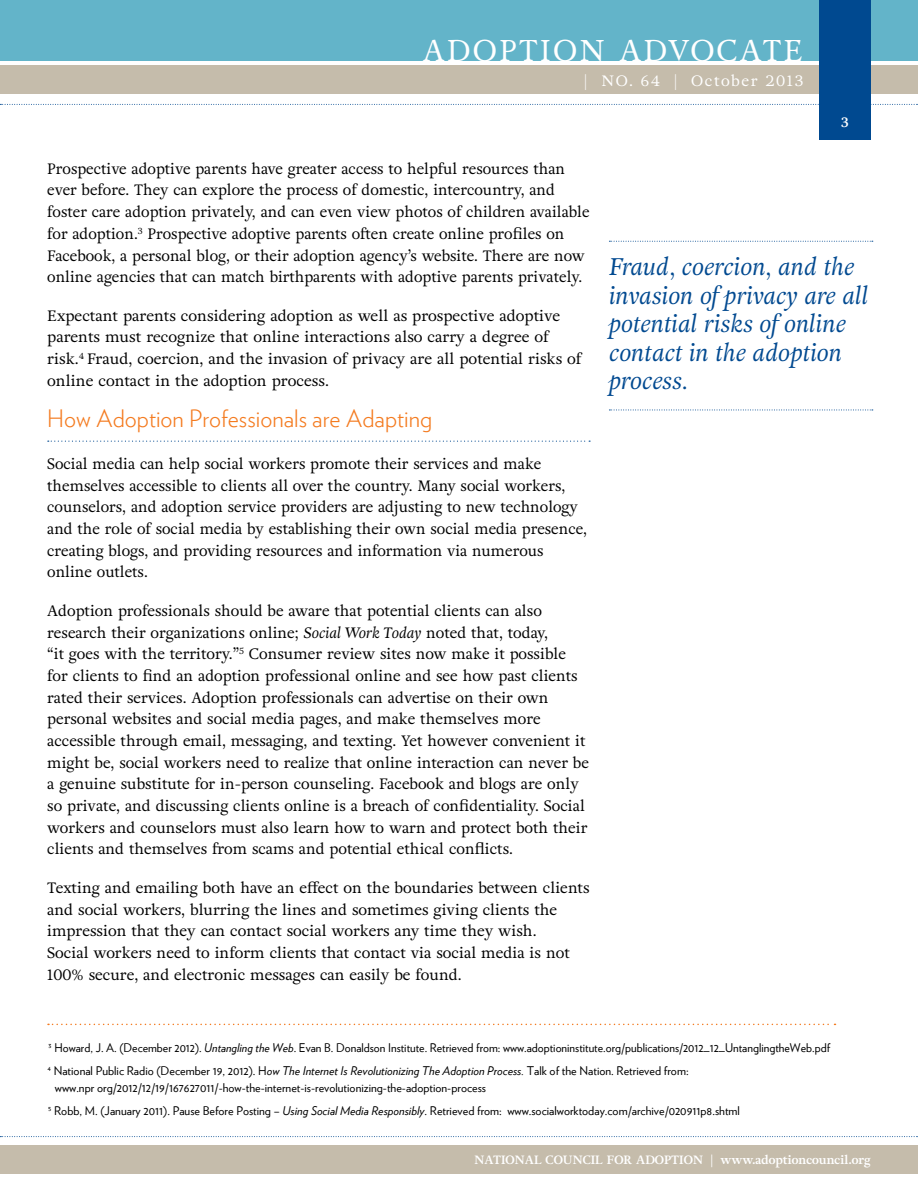
<style>
.page{position:relative;width:918px;height:1188px;background:#fff}
.page>*{position:absolute;margin:0;border:0;box-sizing:border-box;transform-origin:0 0}
.t1{font:30px "Adriane Text";letter-spacing:.07em;color:#fff}
.t2{font:italic 24px/28.5px "Adriane Text";color:#004990}
.t3{font:300 24px "Verlag";color:#f47b20}
.t4{font:15px/21.8px "Adriane Text";color:#000}
.t5{font:15px "Adriane Text";letter-spacing:.1em;color:#fff}
.t6{font:700 13.5px "Adriane Text";color:#fff}
.t7{font:12px/23.2px "Verlag";color:#000}
.t8{font:700 12px "Adriane Text";color:#fff}
.s1{font-style:italic}
</style>
<div class="page">
<div style="left:0;top:0;width:918px;height:61px;background:#63b4c9"></div>
<div style="left:0;top:66px;width:918px;height:28px;background:#c5bcab"></div>
<div style="left:0;top:1145px;width:918px;height:29px;background:#c5bcab"></div>
<svg style="left:0;top:104px;width:918px;height:1px"></svg>
<svg style="left:0;top:1136px;width:918px;height:1px"></svg>
<div style="left:819px;top:0;width:52px;height:140px;background:#004990"></div>
<svg style="left:48px;top:441px;width:542px;height:1px"></svg>
<svg style="left:609px;top:241px;width:264px;height:1px"></svg>
<svg style="left:609px;top:410px;width:264px;height:1px"></svg>
<svg style="left:48px;top:1024px;width:788px;height:1px"></svg>
<h1 class="t1" style="left:423px;top:32px;width:382px">ADOPTION ADVOCATE</h1>
<p class="t5" style="left:585px;top:71px;width:220px">| NO. 64 | October 2013</p>
<p class="t6" style="left:841px;top:114px;width:9px">3</p>
<p class="t4" style="left:47px;top:158px;width:544px">Prospective adoptive parents have greater access to helpful resources than ever before. They can explore the process of domestic, intercountry, and foster care adoption privately, and can even view photos of children available for adoption.<sup>3</sup> Prospective adoptive parents often create online profiles on Facebook, a personal blog, or their adoption agency’s website. There are now online agencies that can match birthparents with adoptive parents privately.</p>
<p class="t4" style="left:47px;top:305px;width:536px">Expectant parents considering adoption as well as prospective adoptive parents must recognize that online interactions also carry a degree of risk.<sup>4</sup> Fraud, coercion, and the invasion of privacy are all potential risks of online contact in the adoption process.</p>
<h2 class="t3" style="left:47px;top:401px;width:386px">How Adoption Professionals are Adapting</h2>
<p class="t4" style="left:47px;top:453px;width:541px">Social media can help social workers promote their services and make themselves accessible to clients all over the country. Many social workers, counselors, and adoption service providers are adjusting to new technology and the role of social media by establishing their own social media presence, creating blogs, and providing resources and information via numerous online outlets.</p>
<p class="t4" style="left:47px;top:600px;width:543px">Adoption professionals should be aware that potential clients can also research their organizations online; <span class="s1">Social Work Today</span> noted that, today,<br>“it goes with the territory.”<sup>5</sup> Consumer review sites now make it possible for clients to find an adoption professional online and see how past clients rated their services. Adoption professionals can advertise on their own personal websites and social media pages, and make themselves more accessible through email, messaging, and texting. Yet however convenient it might be, social workers need to realize that online interaction can never be a genuine substitute for in-person counseling. Facebook and blogs are only so private, and discussing clients online is a breach of confidentiality. Social workers and counselors must also learn how to warn and protect both their clients and themselves from scams and potential ethical conflicts.</p>
<p class="t4" style="left:47px;top:877px;width:544px">Texting and emailing both have an effect on the boundaries between clients and social workers, blurring the lines and sometimes giving clients the impression that they can contact social workers any time they wish.<br>Social workers need to inform clients that contact via social media is not 100% secure, and electronic messages can easily be found.</p>
<h2 class="t2" style="left:609px;top:254px;width:261px">Fraud, coercion, and the invasion of privacy are all potential risks of online contact in the adoption process.</h2>
<p class="t7" style="left:48px;top:1036px;width:784px"><sup>3</sup> Howard, J. A. (December 2012). <span class="s1">Untangling the Web</span>. Evan B. Donaldson Institute. Retrieved from: www.adoptioninstitute.org/publications/2012_12_UntanglingtheWeb.pdf<br><sup>4</sup> National Public Radio (December 19, 2012). H<span class="s1">ow The Internet Is Revolutionizing The Adoption Process.</span> Talk of the Nation. Retrieved from:</p>
<p class="t7" style="left:48px;top:1075px;width:693px;text-indent:7px">www.npr org/2012/12/19/167627011/-how-the-internet-is-revolutionizing-the-adoption-process<br><sup>5</sup> Robb, M. (January 2011). Pause Before Posting – <span class="s1">Using Social Media Responsibly</span>. Retrieved from: www.socialworktoday.com/archive/020911p8.shtml</p>
<p class="t8" style="left:474px;top:1153px;width:398px">NATIONAL COUNCIL FOR ADOPTION | www.adoptioncouncil.org</p>
</div>
